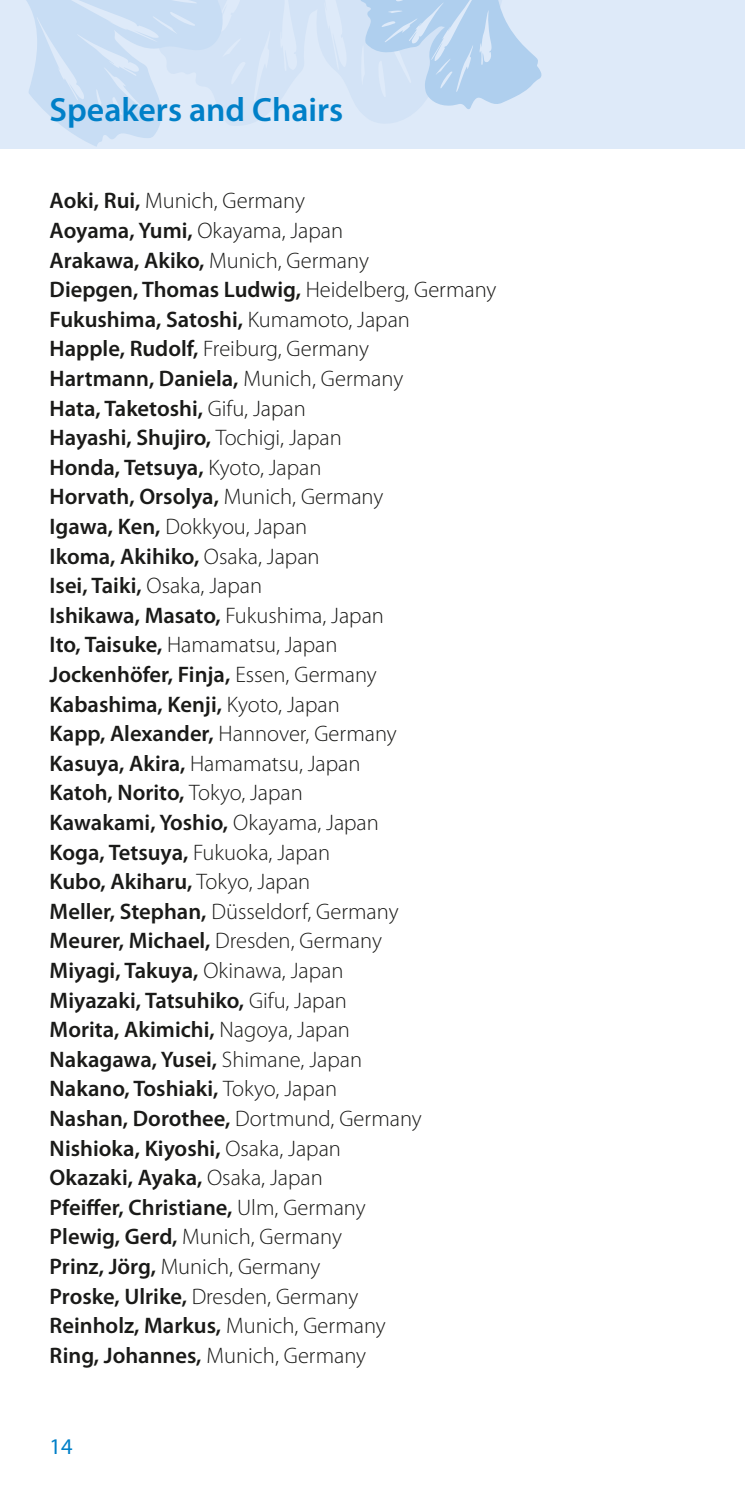
<style>
.page{position:relative;width:745px;height:1489px;background:#fff}
.page>*{position:absolute;margin:0;border:0;box-sizing:border-box;transform-origin:0 0}
.t1{font:600 33.75px "Myriad Pro";color:#0080c8}
.t2{font:600 22.5px/29.5px "Myriad Pro";color:#1a1a18}
.t3{font:22.5px "Myriad Pro";color:#0080c8}
.s1{font-weight:300}
</style>
<div class="page">
<div style="left:0;top:0;width:744px;height:149px;background:#deeaf9"></div>
<hr style="left:744px;top:0;width:1px;height:149px;background:#deeaf9">
<svg style="left:297px;top:0;width:121px;height:123px"></svg>
<svg style="left:314px;top:0;width:33px;height:70px"></svg>
<svg style="left:26px;top:0;width:271px;height:147px"></svg>
<svg style="left:355px;top:0;width:186px;height:109px"></svg>
<h1 class="t1" style="left:50px;top:90px;width:295px">Speakers and Chairs</h1>
<p class="t2" style="left:50px;top:186px;width:448px">Aoki, Rui, <span class="s1">Munich, Germany<br></span>Aoyama, Yumi, <span class="s1">Okayama, Japan<br></span>Arakawa, Akiko, <span class="s1">Munich, Germany<br></span>Diepgen, Thomas Ludwig, <span class="s1">Heidelberg, Germany </span>Fukushima, Satoshi, <span class="s1">Kumamoto, Japan<br></span>Happle, Rudolf, <span class="s1">Freiburg, Germany<br></span>Hartmann, Daniela, <span class="s1">Munich, Germany<br></span>Hata, Taketoshi, <span class="s1">Gifu, Japan<br></span>Hayashi, Shujiro, <span class="s1">Tochigi, Japan<br></span>Honda, Tetsuya, <span class="s1">Kyoto, Japan<br></span>Horvath, Orsolya, <span class="s1">Munich, Germany<br></span>Igawa, Ken, <span class="s1">Dokkyou, Japan<br></span>Ikoma, Akihiko, <span class="s1">Osaka, Japan<br></span>Isei, Taiki, <span class="s1">Osaka, Japan<br></span>Ishikawa, Masato, <span class="s1">Fukushima, Japan<br></span>Ito, Taisuke, <span class="s1">Hamamatsu, Japan<br></span>Jockenhöfer, Finja, <span class="s1">Essen, Germany<br></span>Kabashima, Kenji, <span class="s1">Kyoto, Japan<br></span>Kapp, Alexander, <span class="s1">Hannover, Germany<br></span>Kasuya, Akira, <span class="s1">Hamamatsu, Japan<br></span>Katoh, Norito, <span class="s1">Tokyo, Japan<br></span>Kawakami, Yoshio, <span class="s1">Okayama, Japan<br></span>Koga, Tetsuya, <span class="s1">Fukuoka, Japan<br></span>Kubo, Akiharu, <span class="s1">Tokyo, Japan<br></span>Meller, Stephan, <span class="s1">Düsseldorf, Germany<br></span>Meurer, Michael, <span class="s1">Dresden, Germany<br></span>Miyagi, Takuya, <span class="s1">Okinawa, Japan<br></span>Miyazaki, Tatsuhiko, <span class="s1">Gifu, Japan<br></span>Morita, Akimichi, <span class="s1">Nagoya, Japan<br></span>Nakagawa, Yusei, <span class="s1">Shimane, Japan<br></span>Nakano, Toshiaki, <span class="s1">Tokyo, Japan<br></span>Nashan, Dorothee, <span class="s1">Dortmund, Germany </span>Nishioka, Kiyoshi, <span class="s1">Osaka, Japan<br></span>Okazaki, Ayaka, <span class="s1">Osaka, Japan<br></span>Pfeiffer, Christiane, <span class="s1">Ulm, Germany<br></span>Plewig, Gerd, <span class="s1">Munich, Germany<br></span>Prinz, Jörg, <span class="s1">Munich, Germany<br></span>Proske, Ulrike, <span class="s1">Dresden, Germany<br></span>Reinholz, Markus, <span class="s1">Munich, Germany<br></span>Ring, Johannes, <span class="s1">Munich, Germany</span></p>
<p class="t3" style="left:50px;top:1433px;width:25px">14</p>
</div>
